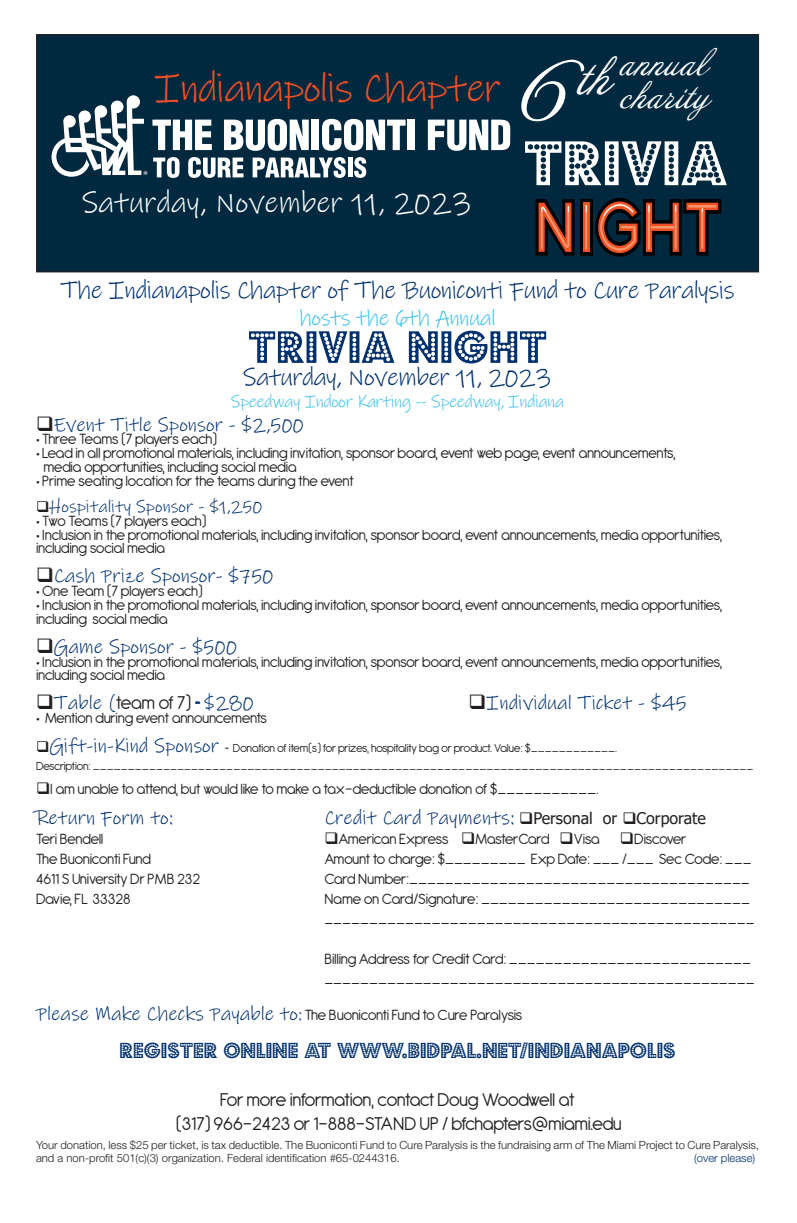
<style>
.page{position:relative;width:797px;height:1223px;background:#fff}
.page>*{position:absolute;margin:0;border:0;box-sizing:border-box;transform-origin:0 0}
.t1{font:69.6px "Budmo Jiggler";color:#fff}
.t2{font:50.2px "Budmo Jiggler";color:#00306d}
.t3{font:46.6px "Annabelle JF";color:#fff}
.t4{font:40.8px "Ink Free";letter-spacing:-.025em;color:#f04f24}
.t5{font:33.4px "Annabelle JF";color:#fff}
.t6{font:30px "Ink Free";color:#fff}
.t7{font:25px "Ink Free";letter-spacing:-.025em;color:#00306d}
.t8{font:24px "Budmo Jiggler";color:#00306d}
.t9{font:22.6px "Ink Free";letter-spacing:-.025em;color:#3fc1e9}
.t10{font:20px "Ink Free";color:#00306d}
.t11{font:20px "Antipasto";letter-spacing:-.04em;color:#231f20}
.t12{font:17.6px "Ink Free";letter-spacing:-.025em;color:#3fc1e9}
.t13{font:17.6px "Ink Free";color:#00306d}
.t14{font:16px/13.8px "Antipasto";letter-spacing:-.04em;color:#231f20}
.t15{font:16px "Antipasto";color:#231f20}
.t16{font:12.6px "Antipasto";letter-spacing:-.04em;color:#231f20}
.t17{font:300 11.2px/13.6px "Helvetica Neue LT Std";color:#231f20}
.t18{font:300 11.2px "Helvetica Neue LT Std";color:#00306d}
.s1{font-size:80px}
.s2{color:#231f20}
.s3{font-family:"Antipasto";color:#231f20}
.s4{font-family:"American Purpose Casual 01"}
.s5{font-family:"Ink Free";font-size:20px;color:#00306d}
.s6{font-family:"Tahoma";font-size:12px}
.s7{font-family:"Tahoma";font-size:16px;color:#231f20}
.s8{font-family:"Ink Free";font-size:17.6px;color:#00306d}
</style>
<div class="page">
<div style="left:37px;top:35px;width:721px;height:237px;background:#00293f"></div>
<div style="left:36px;top:34px;width:722px;height:238px;border:1px solid #231f20"></div>
<svg style="left:535px;top:199px;width:39px;height:56px"></svg>
<svg style="left:580px;top:199px;width:12px;height:56px"></svg>
<svg style="left:583px;top:203px;width:6px;height:49px"></svg>
<hr style="left:585px;top:204px;width:2px;height:45px;background:#f7966b">
<svg style="left:595px;top:198px;width:125px;height:58px"></svg>
<div style="left:407px;top:120px;width:8px;height:30px;background:#fff"></div>
<svg style="left:427px;top:120px;width:83px;height:31px"></svg>
<svg style="left:52px;top:96px;width:353px;height:82px"></svg>
<p class="t4" style="left:154px;top:61px;width:348px">Indianapolis Chapter</p>
<p class="t6" style="left:82px;top:183px;width:392px">Saturday, November 11, 2023</p>
<p class="t3" style="left:516px;top:48px;width:95px"><span class="s1">6</span>th</p>
<p class="t5" style="left:619px;top:42px;width:89px">annual</p>
<p class="t5" style="left:619px;top:75px;width:91px">charity</p>
<p class="t1" style="left:523px;top:124px;width:205px">TRIVIA</p>
<p class="t7" style="left:60px;top:274px;width:675px">The Indianapolis Chapter of The Buoniconti Fund to Cure Paralysis</p>
<p class="t9" style="left:299px;top:303px;width:197px">hosts the 6th Annual</p>
<p class="t2" style="left:248px;top:318px;width:300px">TRIVIA NIGHT</p>
<p class="t7" style="left:243px;top:361px;width:310px">Saturday, November 11, 2023</p>
<p class="t12" style="left:231px;top:389px;width:335px">Speedway Indoor Karting -- Speedway, Indiana</p>
<p class="t10" style="left:36px;top:411px;width:269px"><span class="s2">❑</span>Event Title Sponsor - $2,500</p>
<p class="t14" style="left:36px;top:432px;width:182px">• Three Teams (7 players each)</p>
<p class="t14" style="left:36px;top:446px;width:640px">• Lead in all promotional materials, including invitation, sponsor board, event web page, event announcements,</p>
<p class="t14" style="left:43px;top:460px;width:255px">media opportunities, including social media</p>
<p class="t14" style="left:36px;top:474px;width:319px">• Prime seating location for the teams during the event</p>
<p class="t13" style="left:36px;top:494px;width:227px"><span class="s2">❑</span>Hospitality Sponsor - $1,250</p>
<p class="t14" style="left:36px;top:514px;width:172px">• Two Teams (7 players each)</p>
<p class="t14" style="left:36px;top:528px;width:687px">• Inclusion in the promotional materials, including invitation, sponsor board, event announcements, media opportunities, including social media</p>
<p class="t10" style="left:36px;top:562px;width:239px"><span class="s2">❑</span>Cash Prize Sponsor- $750</p>
<p class="t14" style="left:36px;top:584px;width:168px">• One Team (7 players each)</p>
<p class="t14" style="left:36px;top:598px;width:687px">• Inclusion in the promotional materials, including invitation, sponsor board, event announcements, media opportunities, including social media</p>
<p class="t10" style="left:36px;top:633px;width:202px"><span class="s2">❑</span>Game Sponsor - $500</p>
<p class="t14" style="left:36px;top:655px;width:687px">• Inclusion in the promotional materials, including invitation, sponsor board, event announcements, media opportunities, including social media</p>
<p class="t10" style="left:36px;top:689px;width:219px"><span class="s2">❑</span>Table (<span class="s3">team of 7)</span> <span class="s4">-</span> $280</p>
<p class="t10" style="left:468px;top:689px;width:220px"><span class="s2">❑</span>Individual Ticket - $45</p>
<p class="t14" style="left:36px;top:711px;width:233px">• Mention during event announcements</p>
<p class="t16" style="left:36px;top:741px;width:582px">❑<span class="s5">Gift-in-Kind Sponsor</span> <span class="s6">-</span> Donation of item(s) for prizes, hospitality bag or product. Value: $____________.</p>
<p class="t16" style="left:36px;top:758px;width:718px">Description: ______________________________________________________________________________________________</p>
<p class="t14" style="left:36px;top:782px;width:564px">❑I am unable to attend, but would like to make a tax-deductible donation of $___________.</p>
<p class="t10" style="left:36px;top:804px;width:138px">Return Form to:</p>
<p class="t10" style="left:324px;top:804px;width:383px">Credit Card Payments: <span class="s2">❑</span><span class="s7">Personal or</span> <span class="s2">❑</span><span class="s7">Corporate</span></p>
<p class="t14" style="left:36px;top:832px;width:69px">Teri Bendell</p>
<p class="t14" style="left:324px;top:832px;width:363px">❑American Express ❑MasterCard ❑Visa ❑Discover</p>
<p class="t14" style="left:36px;top:852px;width:117px">The Buoniconti Fund</p>
<p class="t14" style="left:324px;top:852px;width:428px">Amount to charge: $_________ Exp Date: ___ /___ Sec Code: ___</p>
<p class="t15" style="left:36px;top:869px;width:165px">4611 S University Dr PMB 232</p>
<p class="t14" style="left:324px;top:872px;width:427px">Card Number:______________________________________</p>
<p class="t15" style="left:36px;top:889px;width:96px">Davie, FL 33328</p>
<p class="t14" style="left:324px;top:892px;width:427px">Name on Card/Signature: ______________________________</p>
<p class="t14" style="left:324px;top:912px;width:432px">________________________________________________</p>
<p class="t14" style="left:324px;top:952px;width:428px">Billing Address for Credit Card: ___________________________</p>
<p class="t14" style="left:324px;top:972px;width:432px">________________________________________________</p>
<p class="t14" style="left:36px;top:1008px;width:488px"><span class="s5">Please Make Checks Payable to</span><span class="s8">:</span> The Buoniconti Fund to Cure Paralysis</p>
<p class="t8" style="left:119px;top:1036px;width:557px">REGISTER ONLINE AT WWW.BIDPAL.NET/INDIANAPOLIS</p>
<p class="t11" style="left:220px;top:1087px;width:356px">For more information, contact Doug Woodwell at</p>
<p class="t11" style="left:176px;top:1111px;width:447px">(317) 966-2423 or 1-888-STAND UP / bfchapters@miami.edu</p>
<p class="t17" style="left:36px;top:1137px;width:724px">Your donation, less $25 per ticket, is tax deductible. The Buoniconti Fund to Cure Paralysis is the fundraising arm of The Miami Project to Cure Paralysis, and a non-profit 501(c)(3) organization. Federal identification #65-0244316.</p>
<p class="t18" style="left:693px;top:1150px;width:63px">(over please)</p>
</div>
